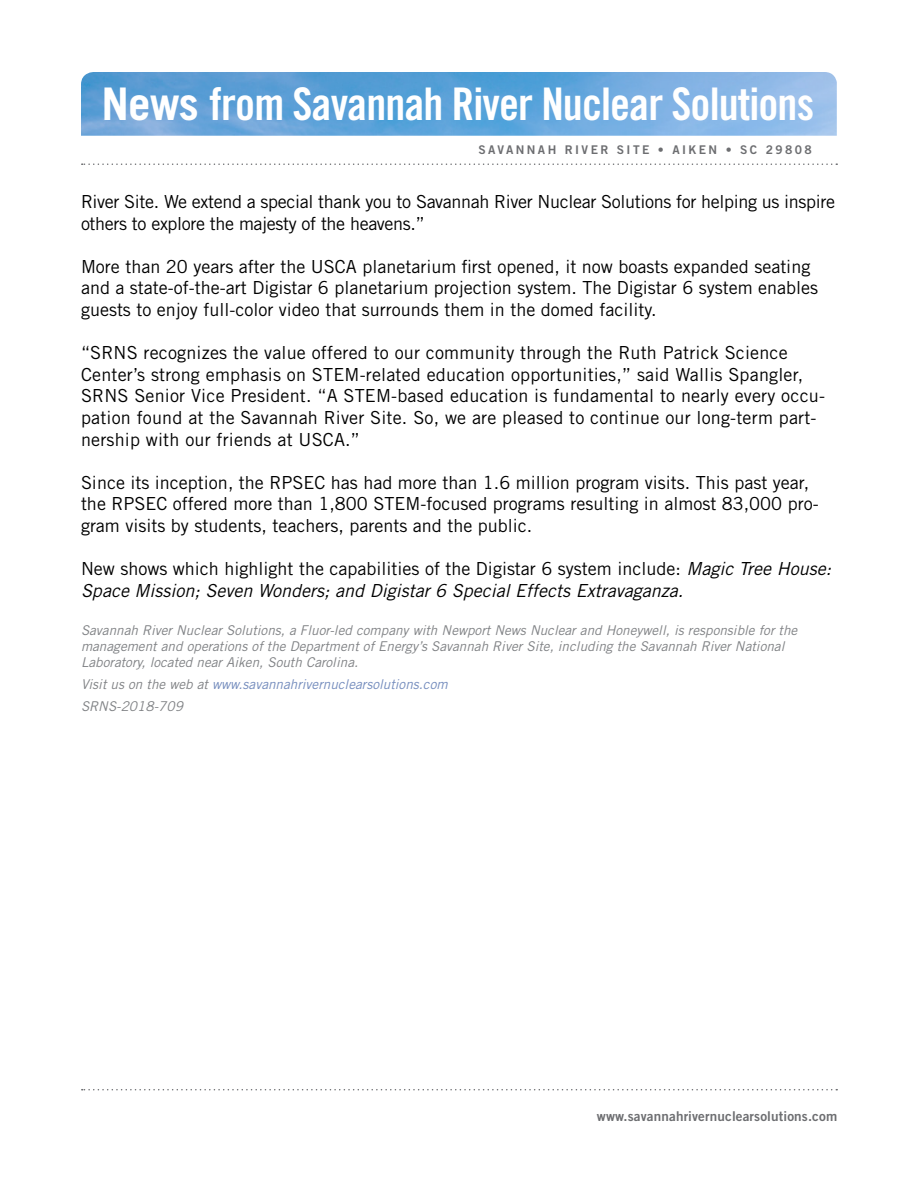
<style>
.page{position:relative;width:918px;height:1188px;background:#fff}
.page>*{position:absolute;margin:0;border:0;box-sizing:border-box;transform-origin:0 0}
.t1{font:45px "Trade Gothic LT Std Bd Cn 20";letter-spacing:-.02em;color:#fff}
.t2{font:18px/21.6px "Trade Gothic LT Std";color:#000}
.t3{font:italic 18px/21.6px "Trade Gothic LT Std";color:#000}
.t4{font:18px/21.6px "Trade Gothic LT Std";letter-spacing:-.02em;color:#000}
.t5{font:italic 13.5px/16.2px "Trade Gothic LT Std";color:#808285}
.t6{font:italic 13.5px/22.2px "Trade Gothic LT Std";color:#748cbd}
.t7{font:13.5px "Trade Gothic LT Std Bd 2";letter-spacing:.01em;color:#6d6e71}
.t8{font:12px "Trade Gothic LT Std Bd 2";letter-spacing:.2em;color:#6d6e71}
.s1{font-family:"Trade Gothic LT Std";font-weight:700}
.s2{font-style:normal}
.s3{color:#808285}
</style>
<div class="page">
<img style="left:81px;top:72px;width:756px;height:64px">
<svg style="left:82px;top:163px;width:755px;height:2px"></svg>
<svg style="left:82px;top:1089px;width:755px;height:1px"></svg>
<h1 class="t1" style="left:102px;top:77px;width:714px"><span class="s1">News</span> from Savannah River Nuclear Solutions</h1>
<p class="t8" style="left:478px;top:143px;width:335px">SAVANNAH RIVER SITE • AIKEN • SC 29808</p>
<p class="t4" style="left:81px;top:191px;width:756px">River Site. We extend a special thank you to Savannah River Nuclear Solutions for helping us inspire others to explore the majesty of the heavens.”</p>
<p class="t2" style="left:81px;top:255px;width:739px">More than 20 years after the USCA planetarium first opened, it now boasts expanded seating and a state-of-the-art Digistar 6 planetarium projection system. The Digistar 6 system enables guests to enjoy full-color video that surrounds them in the domed facility.</p>
<p class="t2" style="left:81px;top:342px;width:746px">“SRNS recognizes the value offered to our community through the Ruth Patrick Science Center’s strong emphasis on STEM-related education opportunities,” said Wallis Spangler, SRNS Senior Vice President. “A STEM-based education is fundamental to nearly every occu&shy;pation found at the Savannah River Site. So, we are pleased to continue our long-term part&shy;nership with our friends at USCA.”</p>
<p class="t2" style="left:81px;top:471px;width:739px">Since its inception, the RPSEC has had more than 1.6 million program visits. This past year, the RPSEC offered more than 1,800 STEM-focused programs resulting in almost 83,000 pro&shy;gram visits by students, teachers, parents and the public.</p>
<p class="t3" style="left:81px;top:558px;width:752px"><span class="s2">New shows which highlight the capabilities of the Digistar 6 system include:</span> Magic Tree House:<br>Space Mission; Seven Wonders; and Digistar 6 Special Effects Extravaganza.</p>
<p class="t5" style="left:81px;top:622px;width:718px">Savannah River Nuclear Solutions, a Fluor-led company with Newport News Nuclear and Honeywell, is responsible for the management and operations of the Department of Energy’s Savannah River Site, including the Savannah River National<br>Laboratory, located near Aiken, South Carolina.</p>
<p class="t6" style="left:81px;top:674px;width:368px"><span class="s3">Visit us on the web at</span> www.savannahrivernuclearsolutions.com<br><span class="s3">SRNS-2018-709</span></p>
<p class="t7" style="left:597px;top:1107px;width:242px">www.savannahrivernuclearsolutions.com</p>
</div>
